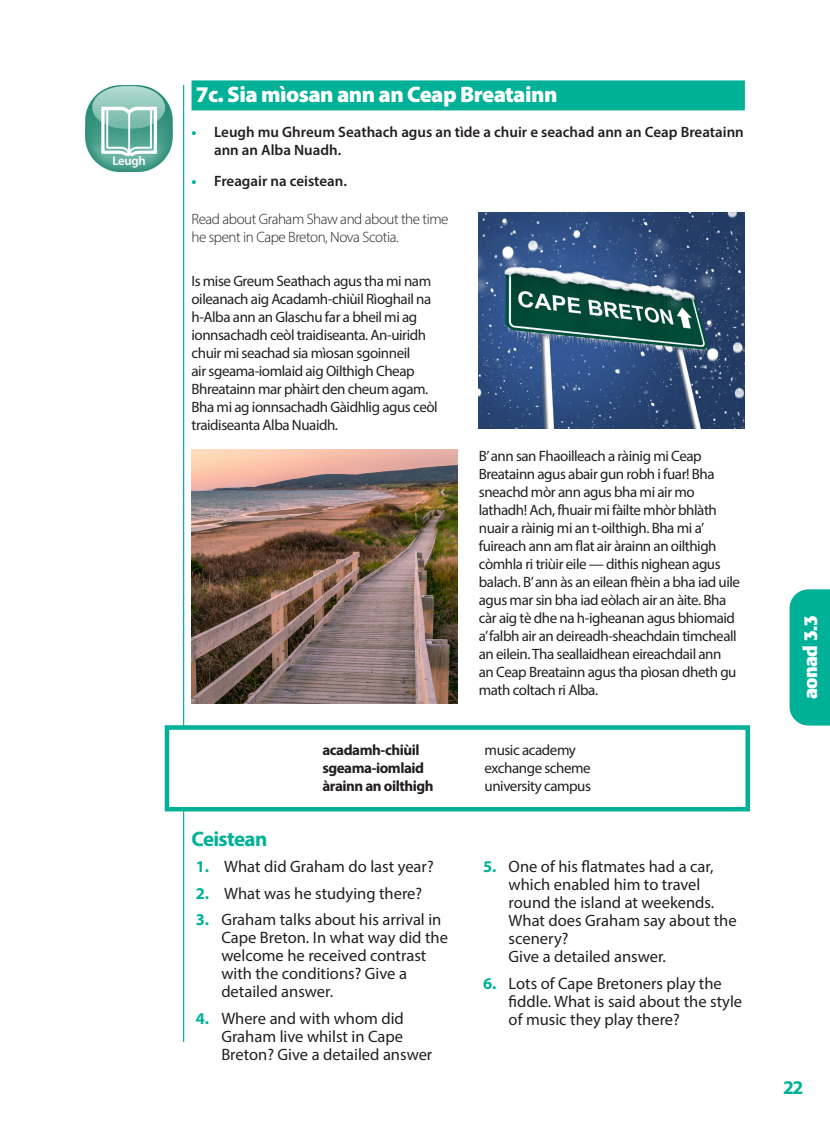
<style>
.page{position:relative;width:830px;height:1127px;background:#fff}
.page>*{position:absolute;margin:0;border:0;box-sizing:border-box;transform-origin:0 0}
.section_sub_1_line{font:900 22.5px "Myriad Pro";letter-spacing:-.025em;color:#fff}
.Subhead_14pt{font:700 21px "Myriad Pro";letter-spacing:-.03em;color:#00b198}
.t1{font:700 19.5px "Myriad Pro";color:#00b198}
.t2{font:700 18.6px "Formata";letter-spacing:-.03em;color:#fff}
.t3{font:16.5px/18px "Myriad Pro";color:#231f20}
.body_gen{font:15px/18px "Myriad Pro";letter-spacing:-.03em;color:#231f20}
.t4{font:600 15px/18px "Myriad Pro";color:#231f20}
.body_english{font:300 15px/18px "Myriad Pro";letter-spacing:-.03em;color:#231f20}
.body_gen-2{font:700 15px "Myriad Pro";letter-spacing:-.03em;color:#231f20}
.body_gen-3{font:600 12.75px "Myriad Pro";letter-spacing:-.03em;color:#fff}
.s1{font-weight:700;color:#00b198}
</style>
<div class="page">
<hr style="left:183px;top:85px;width:1px;height:957px;background:#00b198">
<div style="left:191px;top:80px;width:553px;height:30px;background:#00b198"></div>
<img style="left:86px;top:85px;width:86px;height:87px">
<img style="left:478px;top:213px;width:266px;height:215px">
<img style="left:191px;top:450px;width:266px;height:253px">
<div style="left:165px;top:725px;width:584px;height:86px;background:#fff;border:4px solid #00b198"></div>
<div style="left:789px;top:589px;width:40px;height:136px;background:#00b198"></div>
<p class="body_gen-3" style="left:112px;top:153px;width:35px">Leugh</p>
<p class="section_sub_1_line" style="left:196px;top:79px;width:363px">7c. Sia mìosan ann an Ceap Breatainn</p>
<p class="t4" style="left:214px;top:123px;width:531px;text-indent:-23px"><span class="s1">•</span> Leugh mu Ghreum Seathach agus an tìde a chuir e seachad ann an Ceap Breatainn ann an Alba Nuadh.</p>
<p class="t4" style="left:191px;top:171px;width:157px"><span class="s1">•</span> Freagair na ceistean.</p>
<p class="body_english" style="left:191px;top:210px;width:258px">Read about Graham Shaw and about the time he spent in Cape Breton, Nova Scotia.</p>
<p class="body_gen" style="left:191px;top:272px;width:247px">Is mise Greum Seathach agus tha mi nam oileanach aig Acadamh-chiùil Rìoghail na h-Alba ann an Glaschu far a bheil mi ag ionnsachadh ceòl traidiseanta. An-uiridh chuir mi seachad sia mìosan sgoinneil<br>air sgeama-iomlaid aig Oilthigh Cheap Bhreatainn mar phàirt den cheum agam.<br>Bha mi ag ionnsachadh Gàidhlig agus ceòl traidiseanta Alba Nuaidh.</p>
<p class="body_gen" style="left:478px;top:447px;width:263px">B’ ann san Fhaoilleach a ràinig mi Ceap Breatainn agus abair gun robh i fuar! Bha sneachd mòr ann agus bha mi air mo lathadh! Ach, fhuair mi fàilte mhòr bhlàth nuair a ràinig mi an t-oilthigh. Bha mi a’ fuireach ann am flat air àrainn an oilthigh còmhla ri triùir eile — dithis nighean agus balach. B’ ann às an eilean fhèin a bha iad uile agus mar sin bha iad eòlach air an àite. Bha càr aig tè dhe na h-igheanan agus bhiomaid a’ falbh air an deireadh-sheachdain timcheall an eilein. Tha seallaidhean eireachdail ann an Ceap Breatainn agus tha pìosan dheth gu math coltach ri Alba.</p>
<p class="body_gen-2" style="left:322px;top:740px;width:99px">acadamh-chiùil</p>
<p class="body_gen" style="left:484px;top:740px;width:93px">music academy</p>
<p class="body_gen-2" style="left:322px;top:758px;width:103px">sgeama-iomlaid</p>
<p class="body_gen" style="left:484px;top:758px;width:108px">exchange scheme</p>
<p class="body_gen-2" style="left:322px;top:776px;width:113px">àrainn an oilthigh</p>
<p class="body_gen" style="left:484px;top:776px;width:108px">university campus</p>
<p class="Subhead_14pt" style="left:191px;top:825px;width:77px">Ceistean</p>
<p class="t3" style="left:196px;top:857px;width:239px"><span class="s1">1.</span> What did Graham do last year?</p>
<p class="t3" style="left:196px;top:884px;width:228px"><span class="s1">2.</span> What was he studying there?</p>
<p class="t3" style="left:221px;top:910px;width:228px;text-indent:-26px"><span class="s1">3.</span> Graham talks about his arrival in<br>Cape Breton. In what way did the welcome he received contrast with the conditions? Give a detailed answer.</p>
<p class="t3" style="left:221px;top:1009px;width:212px;text-indent:-26px"><span class="s1">4.</span> Where and with whom did<br>Graham live whilst in Cape<br>Breton? Give a detailed answer</p>
<p class="t3" style="left:508px;top:858px;width:229px;text-indent:-26px"><span class="s1">5.</span> One of his flatmates had a car, which enabled him to travel round the island at weekends.<br>What does Graham say about the scenery?<br>Give a detailed answer.</p>
<p class="t3" style="left:508px;top:974px;width:235px;text-indent:-26px"><span class="s1">6.</span> Lots of Cape Bretoners play the fiddle. What is said about the style of music they play there?</p>
<p class="t2" style="left:798px;top:699px;width:86px;rotate:-90deg">aonad 3.3</p>
<h3 class="t1" style="left:782px;top:1075px;width:22px">22</h3>
</div>
